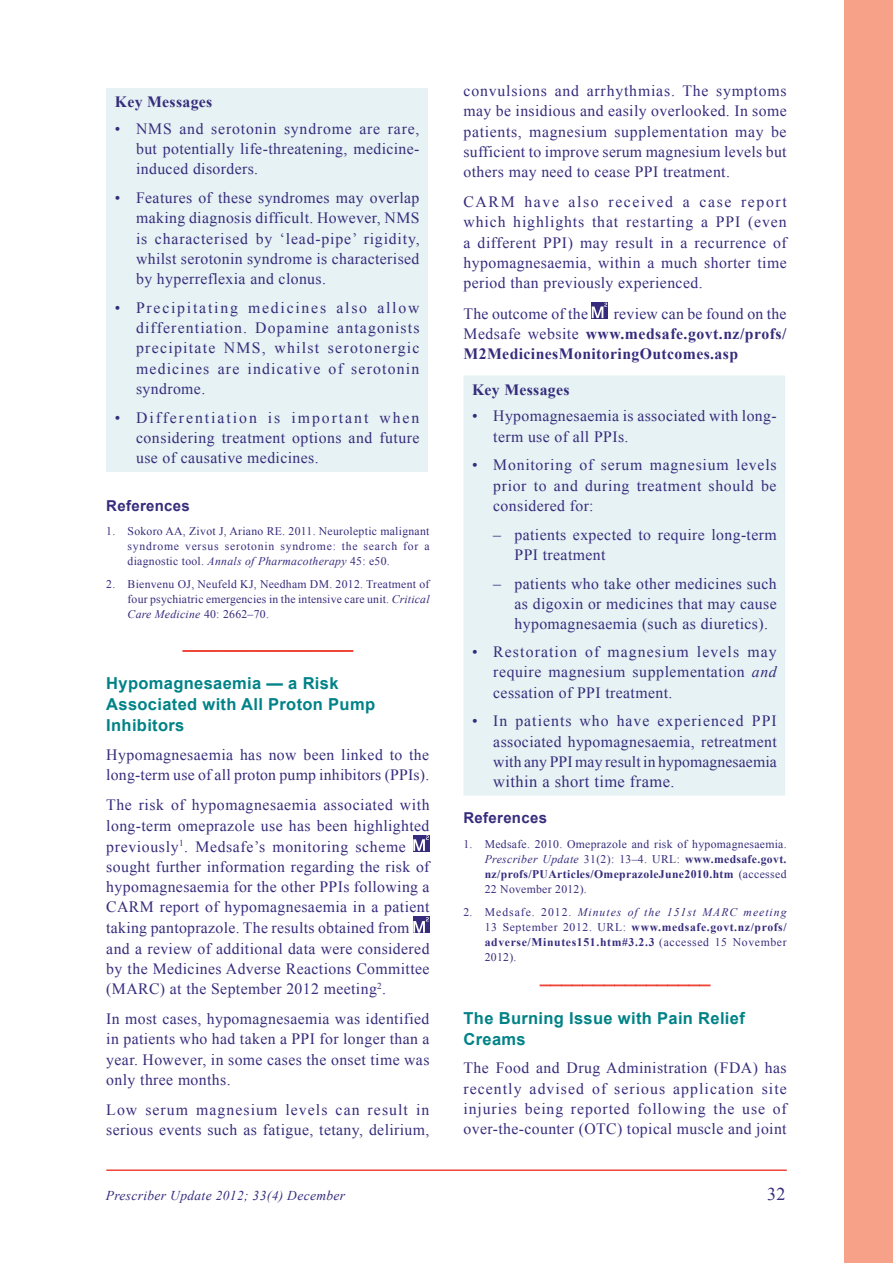
<style>
.page{position:relative;width:893px;height:1263px;background:#fff}
.page>*{position:absolute;margin:0;border:0;box-sizing:border-box;transform-origin:0 0}
.t1{font:18px "Times New Roman";color:#362c7c}
.t2{font:700 16.5px/21px "Arial";letter-spacing:.02em;color:#008287}
.t3{font:16.5px "Times New Roman";letter-spacing:.025em;color:#362c7c}
.t4{font:15.75px/20.2px "Times New Roman";letter-spacing:.025em;color:#362c7c;text-align:justify}
.t5{font:700 15.75px/20.2px "Times New Roman";letter-spacing:.025em;color:#362c7c;text-align:justify}
.t6{font:700 15px "Arial";letter-spacing:.02em;color:#362c7c}
.t7{font:italic 13.5px "Times New Roman";letter-spacing:.025em;color:#362c7c}
.t8{font:11.7px/15px "Times New Roman";letter-spacing:.025em;color:#362c7c;text-align:justify}
.s1{font-style:italic}
.s2{font-weight:400}
.s3{font-size:15.75px}
.s4{font-weight:700}
</style>
<div class="page">
<hr style="left:106px;top:1169px;width:681px;height:2px;background:#ef4438">
<div style="left:844px;top:0;width:49px;height:1263px;background:#f8a189"></div>
<div style="left:106px;top:88px;width:322px;height:383px;background:#e6f2f3"></div>
<svg style="left:183px;top:650px;width:170px;height:2px"></svg>
<svg style="left:413px;top:835px;width:16px;height:16px"></svg>
<div style="left:413px;top:916px;width:16px;height:17px;background:#362c7c"></div>
<svg style="left:413px;top:917px;width:16px;height:16px"></svg>
<svg style="left:591px;top:302px;width:17px;height:17px"></svg>
<svg style="left:592px;top:303px;width:15px;height:15px"></svg>
<div style="left:463px;top:375px;width:322px;height:420px;background:#e6f2f3"></div>
<svg style="left:540px;top:984px;width:170px;height:2px"></svg>
<p class="t5" style="left:115px;top:91px;width:99px">Key Messages</p>
<p class="t4" style="left:136px;top:118px;width:285px;text-indent:-21px">• NMS and serotonin syndrome are rare, but potentially life-threatening, medicine&shy;induced disorders.</p>
<p class="t4" style="left:136px;top:187px;width:285px;text-indent:-21px">• Features of these syndromes may overlap making diagnosis difficult. However, NMS is characterised by ‘lead-pipe’ rigidity, whilst serotonin syndrome is characterised by hyperreflexia and clonus.</p>
<p class="t4" style="left:136px;top:297px;width:285px;text-indent:-21px">• Precipitating medicines also allow differentiation. Dopamine antagonists precipitate NMS, whilst serotonergic medicines are indicative of serotonin syndrome.</p>
<p class="t4" style="left:136px;top:407px;width:285px;text-indent:-21px">• Differentiation is important when considering treatment options and future use of causative medicines.</p>
<p class="t6" style="left:106px;top:496px;width:85px">References</p>
<p class="t8" style="left:128px;top:523px;width:304px;text-indent:-21px">1. Sokoro AA, Zivot J, Ariano RE. 2011. Neuroleptic malignant syndrome versus serotonin syndrome: the search for a diagnostic tool. <span class="s1">Annals of Pharmacotherapy</span> 45: e50.</p>
<p class="t8" style="left:128px;top:577px;width:304px;text-indent:-21px">2. Bienvenu OJ, Neufeld KJ, Needham DM. 2012. Treatment of four psychiatric emergencies in the intensive care unit. <span class="s1">Critical Care Medicine</span> 40: 2662–70.</p>
<p class="t2" style="left:106px;top:673px;width:270px">Hypomagnesaemia — a Risk<br>Associated with All Proton Pump<br>Inhibitors</p>
<p class="t4" style="left:106px;top:744px;width:324px">Hypomagnesaemia has now been linked to the long-term use of all proton pump inhibitors (PPIs).</p>
<p class="t4" style="left:106px;top:795px;width:325px;text-align:left">The risk of hypomagnesaemia associated with long-term omeprazole use has been highlighted previously<sup>1</sup>. Medsafe’s monitoring scheme sought further information regarding the risk of hypomagnesaemia for the other PPIs following a CARM report of hypomagnesaemia in a patient taking pantoprazole. The results obtained from and a review of additional data were considered by the Medicines Adverse Reactions Committee (MARC) at the September 2012 meeting<sup>2</sup>.</p>
<p class="t4" style="left:106px;top:1008px;width:325px">In most cases, hypomagnesaemia was identified in patients who had taken a PPI for longer than a year. However, in some cases the onset time was only three months.</p>
<p class="t4" style="left:106px;top:1099px;width:325px">Low serum magnesium levels can result in serious events such as fatigue, tetany, delirium,</p>
<p class="t4" style="left:463px;top:80px;width:325px">convulsions and arrhythmias. The symptoms may be insidious and easily overlooked. In some patients, magnesium supplementation may be sufficient to improve serum magnesium levels but others may need to cease PPI treatment.</p>
<p class="t4" style="left:463px;top:191px;width:325px">CARM have also received a case report which highlights that restarting a PPI (even a different PPI) may result in a recurrence of hypomagnesaemia, within a much shorter time period than previously experienced.</p>
<p class="t4" style="left:463px;top:303px;width:126px">The outcome of the</p>
<p class="t5" style="left:463px;top:303px;width:325px;text-indent:150px"><span class="s2">review can be found on the Medsafe website</span> www.medsafe.govt.nz/profs/ M2MedicinesMonitoringOutcomes.asp</p>
<p class="t5" style="left:472px;top:379px;width:99px">Key Messages</p>
<p class="t4" style="left:493px;top:406px;width:285px;text-indent:-21px">• Hypomagnesaemia is associated with long&shy;term use of all PPIs.</p>
<p class="t4" style="left:493px;top:455px;width:285px;text-indent:-21px">• Monitoring of serum magnesium levels prior to and during treatment should be considered for:</p>
<p class="t4" style="left:514px;top:524px;width:264px;text-indent:-21px">– patients expected to require long-term<br>PPI treatment</p>
<p class="t4" style="left:514px;top:573px;width:264px;text-indent:-21px">– patients who take other medicines such as digoxin or medicines that may cause hypomagnesaemia (such as diuretics).</p>
<p class="t4" style="left:493px;top:641px;width:285px;text-indent:-21px">• Restoration of magnesium levels may require magnesium supplementation <span class="s1">and </span>cessation of PPI treatment.</p>
<p class="t4" style="left:493px;top:711px;width:285px;text-indent:-21px">• In patients who have experienced PPI associated hypomagnesaemia, retreatment with any PPI may result in hypomagnesaemia</p>
<p class="t3" style="left:493px;top:770px;width:183px">within a short time frame<span class="s3">.</span></p>
<p class="t6" style="left:463px;top:808px;width:85px">References</p>
<p class="t8" style="left:485px;top:836px;width:303px;text-indent:-21px">1. Medsafe. 2010. Omeprazole and risk of hypomagnesaemia.<br><span class="s1">Prescriber Update</span> 31(2): 13–4. URL: <span class="s4">www.medsafe.govt. nz/profs/PUArticles/OmeprazoleJune2010.htm</span> (accessed 22 November 2012).</p>
<p class="t8" style="left:485px;top:904px;width:303px;text-indent:-21px">2. Medsafe. 2012. <span class="s1">Minutes of the 151st MARC meeting </span>13 September 2012. URL: <span class="s4">www.medsafe.govt.nz/profs/ adverse/Minutes151.htm#3.2.3</span> (accessed 15 November 2012).</p>
<p class="t2" style="left:463px;top:1008px;width:283px">The Burning Issue with Pain Relief<br>Creams</p>
<p class="t4" style="left:463px;top:1058px;width:325px">The Food and Drug Administration (FDA) has recently advised of serious application site injuries being reported following the use of over-the-counter (OTC) topical muscle and joint</p>
<p class="t7" style="left:106px;top:1186px;width:241px">Prescriber Update 2012; 33(4) December</p>
<p class="t1" style="left:767px;top:1182px;width:20px">32</p>
</div>
